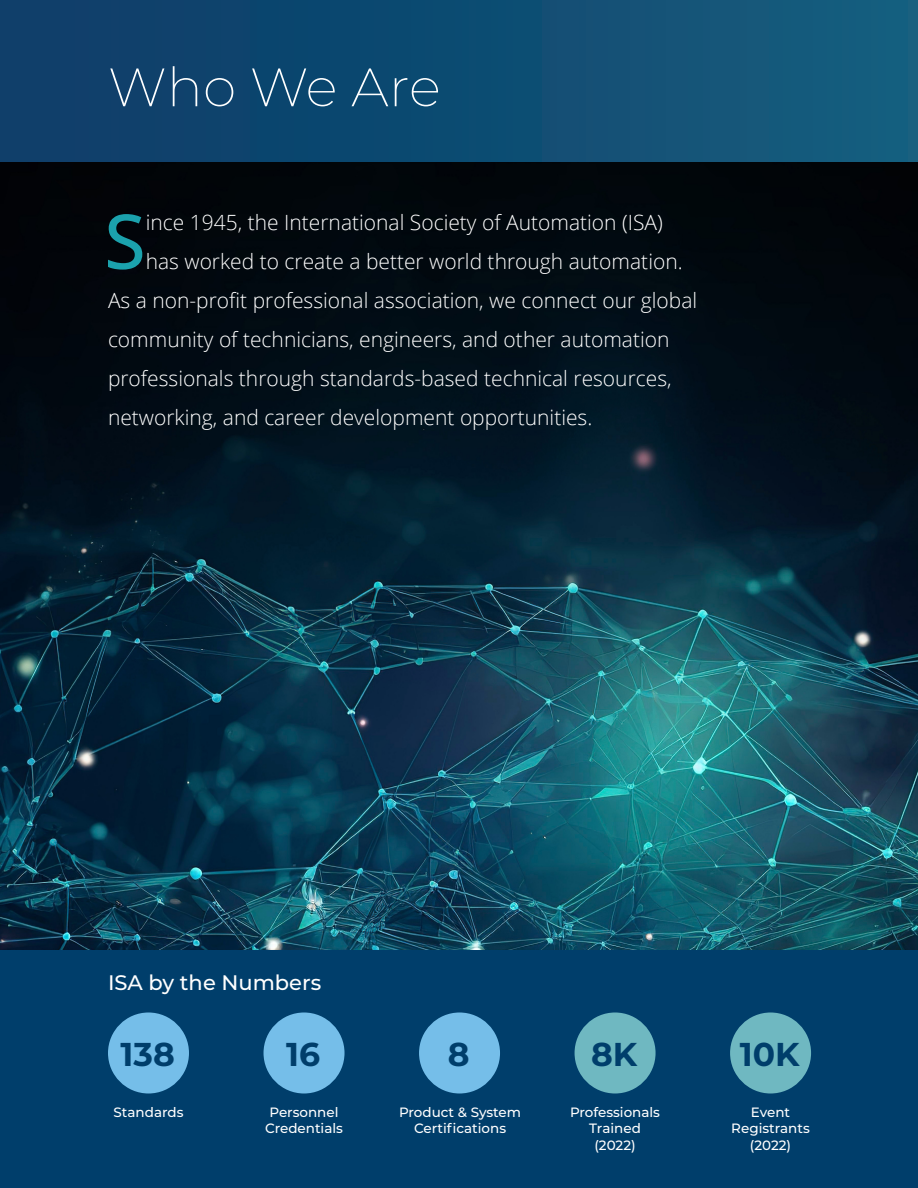
<style>
.page{position:relative;width:918px;height:1188px;background:#fff}
.page>*{position:absolute;margin:0;border:0;box-sizing:border-box;transform-origin:0 0}
.Regular_Paragraph{font:500 75.6px "Open Sans";color:#1ba2ad}
.t1{font:200 54px "Montserrat";color:#fff}
.Regular_Subheading{font:700 33px "Montserrat";color:#003e6b}
.Regular_Paragraph-2{font:300 21px "Open Sans";color:#fff}
.Regular_Subheading-2{font:500 21px "Montserrat";color:#fff}
.Regular_Subheading-3{font:500 13.5px/16.5px "Montserrat";color:#fff;text-align:center}
</style>
<div class="page">
<img style="left:0;top:162px;width:918px;height:788px">
<div style="left:0;top:950px;width:918px;height:238px;background:#003e6b"></div>
<div style="left:0;top:0;width:918px;height:162px;background:linear-gradient(to right,#0c3b68,#155d7e)"></div>
<div style="left:108px;top:1012px;width:81px;height:82px;background:#75bee9;border-radius:50%"></div>
<div style="left:419px;top:1012px;width:81px;height:82px;background:#75bee9;border-radius:50%"></div>
<div style="left:264px;top:1012px;width:81px;height:82px;background:#75bee9;border-radius:50%"></div>
<div style="left:575px;top:1012px;width:81px;height:82px;background:#6fb8c1;border-radius:50%"></div>
<div style="left:730px;top:1012px;width:81px;height:82px;background:#6fb8c1;border-radius:50%"></div>
<p class="t1" style="left:108px;top:51px;width:334px">Who We Are</p>
<p class="Regular_Paragraph" style="left:104px;top:190px;width:43px">S</p>
<p class="Regular_Paragraph-2" style="left:146px;top:208px;width:519px">ince 1945, the International Society of Automation (ISA)</p>
<p class="Regular_Paragraph-2" style="left:146px;top:247px;width:539px">has worked to create a better world through automation.</p>
<p class="Regular_Paragraph-2" style="left:108px;top:286px;width:591px">As a non-profit professional association, we connect our global</p>
<p class="Regular_Paragraph-2" style="left:108px;top:325px;width:563px">community of technicians, engineers, and other automation</p>
<p class="Regular_Paragraph-2" style="left:108px;top:364px;width:565px">professionals through standards-based technical resources,</p>
<p class="Regular_Paragraph-2" style="left:108px;top:403px;width:486px">networking, and career development opportunities.</p>
<p class="Regular_Subheading-2" style="left:108px;top:968px;width:215px">ISA by the Numbers</p>
<p class="Regular_Subheading" style="left:121px;top:1030px;width:56px">138</p>
<p class="Regular_Subheading" style="left:286px;top:1030px;width:35px">16</p>
<p class="Regular_Subheading" style="left:448px;top:1030px;width:23px">8</p>
<p class="Regular_Subheading" style="left:591px;top:1030px;width:48px">8K</p>
<p class="Regular_Subheading" style="left:740px;top:1030px;width:61px">10K</p>
<p class="Regular_Subheading-3" style="left:114px;top:1103px;width:71px">Standards</p>
<p class="Regular_Subheading-3" style="left:265px;top:1103px;width:80px">Personnel<br>Credentials</p>
<p class="Regular_Subheading-3" style="left:399px;top:1103px;width:124px">Product &amp; System<br>Certifications</p>
<p class="Regular_Subheading-3" style="left:570px;top:1103px;width:92px">Professionals<br>Trained (2022)</p>
<p class="Regular_Subheading-3" style="left:731px;top:1103px;width:80px">Event<br>Registrants (2022)</p>
</div>
